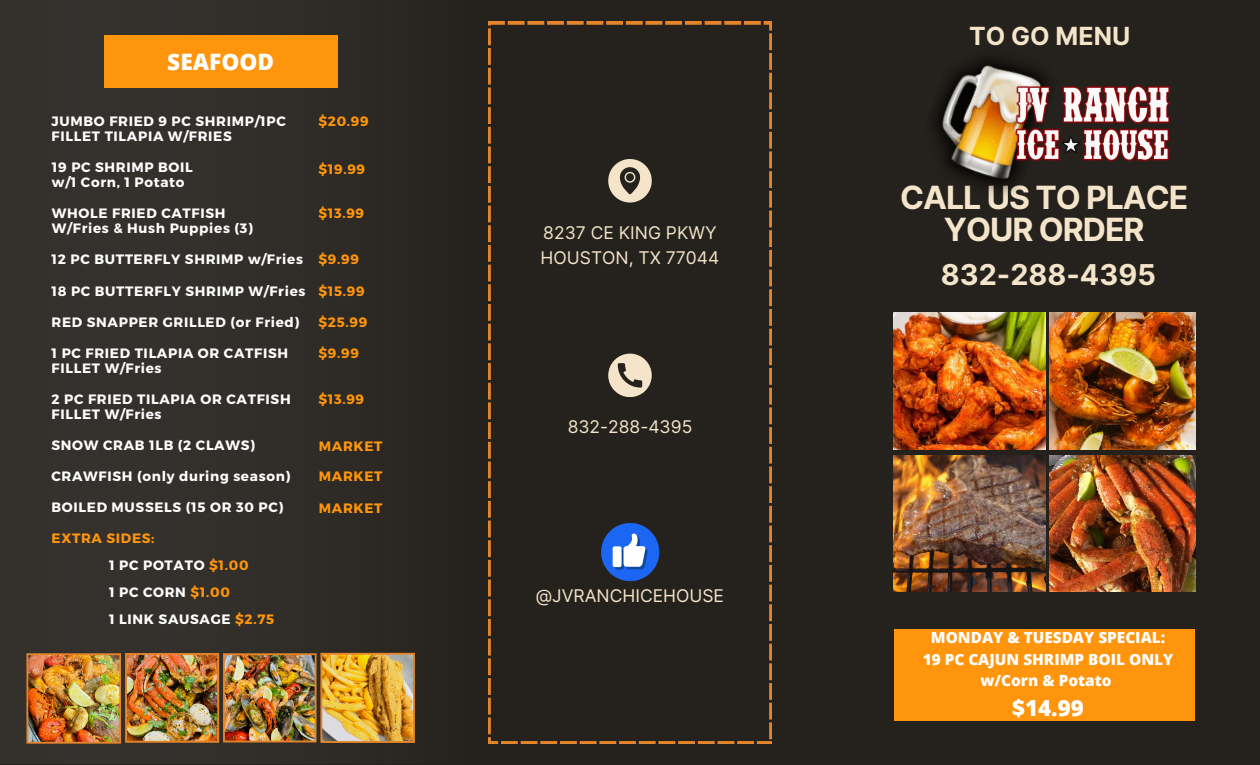
<style>
.page{position:relative;width:1260px;height:765px;background:#25211c}
.page>*{position:absolute;margin:0;border:0;box-sizing:border-box;transform-origin:0 0}
.t1{font:700 32px/31.8px "Inter";letter-spacing:-.03em;color:#f4e5ca;text-align:center}
.t2{font:700 28.75px "Inter";color:#f4e5ca}
.t3{font:700 25px "Inter";color:#f4e5ca}
.t4{font:800 22.62px "Open Sans";color:#fff}
.t5{font:800 22.25px "Open Sans";color:#fff}
.t6{font:17.5px/24.4px "Inter";color:#f4e5ca}
.t7{font:800 15.38px/21.5px "Open Sans";color:#fff;text-align:center}
.t8{font:700 13.62px/15px "Montserrat";letter-spacing:.05em;color:#fff}
.t9{font:700 13.62px "Montserrat";letter-spacing:.05em;color:#ff950c}
.s1{color:#ff950c}
</style>
<div class="page">
<div style="left:0;top:0;width:479px;height:763px;background:linear-gradient(to right,#373531,#282520)"></div>
<img style="left:894px;top:313px;width:152px;height:137px">
<img style="left:1050px;top:313px;width:145px;height:137px">
<svg style="left:488px;top:22px;width:284px;height:722px"></svg>
<svg style="left:608px;top:354px;width:43px;height:43px"></svg>
<svg style="left:601px;top:523px;width:58px;height:58px"></svg>
<svg style="left:608px;top:159px;width:43px;height:43px"></svg>
<img style="left:935px;top:59px;width:111px;height:128px">
<img style="left:1010px;top:81px;width:160px;height:84px">
<div style="left:104px;top:36px;width:233px;height:52px;background:#ff950c"></div>
<img style="left:894px;top:455px;width:152px;height:137px">
<img style="left:1050px;top:455px;width:145px;height:137px">
<div style="left:894px;top:629px;width:301px;height:92px;background:#ff950c"></div>
<img style="left:26px;top:653px;width:389px;height:91px">
<p class="t4" style="left:167px;top:46px;width:108px">SEAFOOD</p>
<p class="t8" style="left:52px;top:113px;width:236px">JUMBO FRIED 9 PC SHRIMP/1PC<br>FILLET TILAPIA W/FRIES</p>
<p class="t8" style="left:52px;top:159px;width:142px">19 PC SHRIMP BOIL</p>
<p class="t8" style="left:52px;top:174px;width:134px">w/1 Corn, 1 Potato</p>
<p class="t8" style="left:52px;top:205px;width:175px">WHOLE FRIED CATFISH</p>
<h4 class="t8" style="left:52px;top:220px;width:203px">W/Fries &amp; Hush Puppies (3)</h4>
<p class="t8" style="left:52px;top:251px;width:253px">12 PC BUTTERFLY SHRIMP w/Fries</p>
<p class="t8" style="left:52px;top:283px;width:255px">18 PC BUTTERFLY SHRIMP W/Fries</p>
<p class="t8" style="left:52px;top:314px;width:249px">RED SNAPPER GRILLED (or Fried)</p>
<p class="t8" style="left:52px;top:345px;width:238px">1 PC FRIED TILAPIA OR CATFISH</p>
<p class="t8" style="left:52px;top:360px;width:112px">FILLET W/Fries</p>
<p class="t8" style="left:52px;top:391px;width:241px">2 PC FRIED TILAPIA OR CATFISH</p>
<p class="t8" style="left:52px;top:406px;width:112px">FILLET W/Fries</p>
<p class="t8" style="left:52px;top:437px;width:205px">SNOW CRAB 1LB (2 CLAWS)</p>
<p class="t8" style="left:52px;top:468px;width:240px">CRAWFISH (only during season)</p>
<p class="t8" style="left:52px;top:499px;width:233px">BOILED MUSSELS (15 OR 30 PC)</p>
<p class="t9" style="left:52px;top:529px;width:105px">EXTRA SIDES:</p>
<p class="t8" style="left:109px;top:557px;width:141px">1 PC POTATO <span class="s1">$1.00</span></p>
<p class="t8" style="left:109px;top:584px;width:122px">1 PC CORN <span class="s1">$1.00</span></p>
<p class="t8" style="left:109px;top:611px;width:167px">1 LINK SAUSAGE <span class="s1">$2.75</span></p>
<p class="t9" style="left:318px;top:112px;width:52px">$20.99</p>
<p class="t9" style="left:318px;top:160px;width:48px">$19.99</p>
<p class="t9" style="left:318px;top:205px;width:47px">$13.99</p>
<p class="t9" style="left:318px;top:250px;width:42px">$9.99</p>
<p class="t9" style="left:318px;top:282px;width:48px">$15.99</p>
<p class="t9" style="left:318px;top:313px;width:50px">$25.99</p>
<p class="t9" style="left:318px;top:344px;width:42px">$9.99</p>
<p class="t9" style="left:318px;top:390px;width:47px">$13.99</p>
<p class="t9" style="left:319px;top:437px;width:65px">MARKET</p>
<p class="t9" style="left:319px;top:468px;width:65px">MARKET</p>
<p class="t9" style="left:319px;top:499px;width:65px">MARKET</p>
<p class="t6" style="left:541px;top:221px;width:180px">8237 CE KING PKWY<br>HOUSTON, TX 77044</p>
<h3 class="t6" style="left:568px;top:414px;width:126px">832-288-4395</h3>
<p class="t6" style="left:536px;top:584px;width:190px">@JVRANCHICEHOUSE</p>
<p class="t3" style="left:969px;top:21px;width:163px">TO GO MENU</p>
<p class="t1" style="left:900px;top:182px;width:290px">CALL US TO PLACE<br>YOUR ORDER</p>
<p class="t2" style="left:941px;top:258px;width:217px">832-288-4395</p>
<p class="t7" style="left:923px;top:627px;width:252px">MONDAY &amp; TUESDAY SPECIAL:<br>19 PC CAJUN SHRIMP BOIL ONLY w/Corn &amp; Potato</p>
<p class="t5" style="left:1012px;top:693px;width:73px">$14.99</p>
</div>
